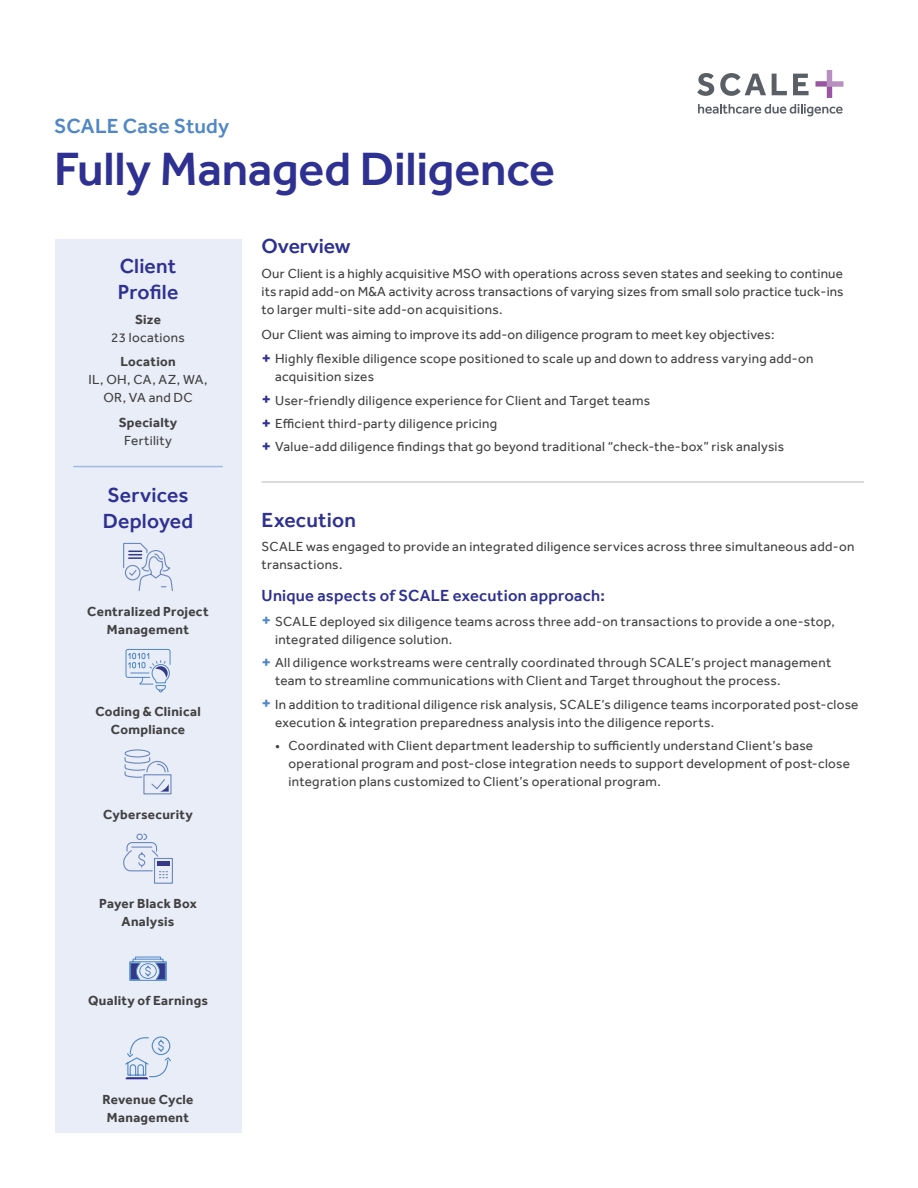
<style>
.page{position:relative;width:918px;height:1188px;background:#fff}
.page>*{position:absolute;margin:0;border:0;box-sizing:border-box;transform-origin:0 0}
.t1{font:500 48px "Effra";letter-spacing:-.005em;color:#2e3092}
.Headline_1{font:500 21px/25.5px "Effra";letter-spacing:.01em;color:#2e3092}
.Headline_1-2{font:500 21px "Effra";letter-spacing:.005em;color:#5087c7}
.Body{font:500 21px "Effra";letter-spacing:-.005em;color:#2e3092}
.Headline_2{font:500 16.5px "Effra";letter-spacing:.015em;color:#2e3092}
.Body-2{font:13.5px/18px "Effra";letter-spacing:.025em;color:#414142}
.Body-3{font:700 13.5px/18px "Effra";letter-spacing:.025em;color:#414142;text-align:center}
.s1{font-weight:700}
.s2{font-weight:400}
.s3{font-style:inherit}
.s4{font-weight:700;font-size:18px;color:#2e3092}
.s5{font-weight:700;font-size:18px;color:#5087c7}
</style>
<div class="page">
<div style="left:55px;top:239px;width:186px;height:893px;background:#e9edf7"></div>
<svg style="left:125px;top:1036px;width:46px;height:44px"></svg>
<hr style="left:73px;top:466px;width:150px;height:1px;background:#a2b9e0">
<hr style="left:262px;top:481px;width:602px;height:2px;background:#d0cfd1">
<svg style="left:697px;top:73px;width:17px;height:23px"></svg>
<svg style="left:720px;top:73px;width:46px;height:23px"></svg>
<svg style="left:772px;top:74px;width:15px;height:21px"></svg>
<svg style="left:793px;top:74px;width:16px;height:21px"></svg>
<svg style="left:815px;top:70px;width:29px;height:28px"></svg>
<svg style="left:698px;top:104px;width:145px;height:12px"></svg>
<svg style="left:125px;top:649px;width:46px;height:44px"></svg>
<svg style="left:129px;top:956px;width:38px;height:25px"></svg>
<svg style="left:123px;top:542px;width:50px;height:49px"></svg>
<svg style="left:124px;top:749px;width:48px;height:46px"></svg>
<svg style="left:123px;top:833px;width:50px;height:51px"></svg>
<p class="Headline_1-2" style="left:54px;top:113px;width:177px">SCALE Case Study</p>
<p class="t1" style="left:54px;top:140px;width:502px">Fully Managed Diligence</p>
<p class="Headline_1" style="left:118px;top:253px;width:62px">Client<br>Profile</p>
<p class="Body-2" style="left:111px;top:310px;width:75px;text-align:center"><span class="s1">Size<br></span>23 locations</p>
<p class="Body-2" style="left:88px;top:353px;width:121px;text-align:center"><span class="s1">Location<br></span>IL, OH, CA, AZ, WA,<br>OR, VA and DC</p>
<p class="Body-3" style="left:119px;top:413px;width:60px">Specialty<br><span class="s2">Fertility</span></p>
<p class="Headline_1" style="left:103px;top:482px;width:92px">Services<br>Deployed</p>
<p class="Body-3" style="left:87px;top:602px;width:123px">Centralized Project<br>Management</p>
<p class="Body-3" style="left:95px;top:702px;width:107px">Coding &amp; Clinical<br>Compliance</p>
<p class="Body-3" style="left:103px;top:805px;width:91px">Cybersecurity</p>
<p class="Body-3" style="left:99px;top:895px;width:99px">Payer Black Box<br>Analysis</p>
<p class="Body-3" style="left:88px;top:992px;width:121px">Quality of Earnings</p>
<p class="Body-3" style="left:103px;top:1090px;width:92px">Revenue Cycle<br>Management</p>
<p class="Body" style="left:262px;top:233px;width:90px">Overview</p>
<p class="Body-2" style="left:262px;top:264px;width:584px;text-align:justify"><span class="s3">Our C</span>lient is a highly acquisitive MSO with operations across seven states and seeking to continue its rapid add-on M&amp;A activity across transactions of varying sizes from small solo practice tuck-ins to larger multi-site add-on acquisitions.</p>
<p class="Body-2" style="left:262px;top:325px;width:515px"><span class="s3">Our C</span>lient was aiming to improve its add-on diligence program to meet key objectives:</p>
<p class="Body-2" style="left:275px;top:350px;width:540px;text-indent:-14px"><span class="s4">+</span> Highly flexible diligence scope positioned to scale up and down to address varying add-on acquisition sizes</p>
<p class="Body-2" style="left:262px;top:391px;width:390px"><span class="s4">+</span> User-friendly diligence experience for Client and Target teams</p>
<p class="Body-2" style="left:262px;top:414px;width:237px"><span class="s4">+</span> Efficient third-party diligence pricing</p>
<p class="Body-2" style="left:262px;top:438px;width:524px"><span class="s4">+</span> Value-add diligence findings that go beyond traditional “check-the-box” risk analysis</p>
<p class="Headline_1" style="left:262px;top:507px;width:96px">Execution</p>
<p class="Body-2" style="left:262px;top:538px;width:594px">SCALE was engaged to provide an integrated diligence services across three simultaneous add-on transactions.</p>
<p class="Headline_2" style="left:262px;top:586px;width:345px">Unique aspects of SCALE execution approach:</p>
<p class="Body-2" style="left:275px;top:612px;width:561px;text-indent:-14px"><span class="s5">+</span> SCALE deployed six diligence teams across three add-on transactions to provide a one-stop, integrated diligence solution.</p>
<p class="Body-2" style="left:275px;top:653px;width:558px;text-indent:-14px"><span class="s5">+</span> All diligence workstreams were centrally coordinated through SCALE’s project management team to streamline communications with Client and Target throughout the process.</p>
<p class="Body-2" style="left:275px;top:695px;width:585px;text-indent:-14px"><span class="s5">+</span> In addition to traditional diligence risk analysis, SCALE’s diligence teams incorporated post-close execution &amp; integration preparedness analysis into the diligence reports.</p>
<p class="Body-2" style="left:289px;top:736px;width:563px;text-indent:-14px">• Coordinated with Client department leadership to sufficiently understand Client’s base operational program and post-close integration needs to support development of post-close integration plans customized to Client’s operational program.</p>
</div>
